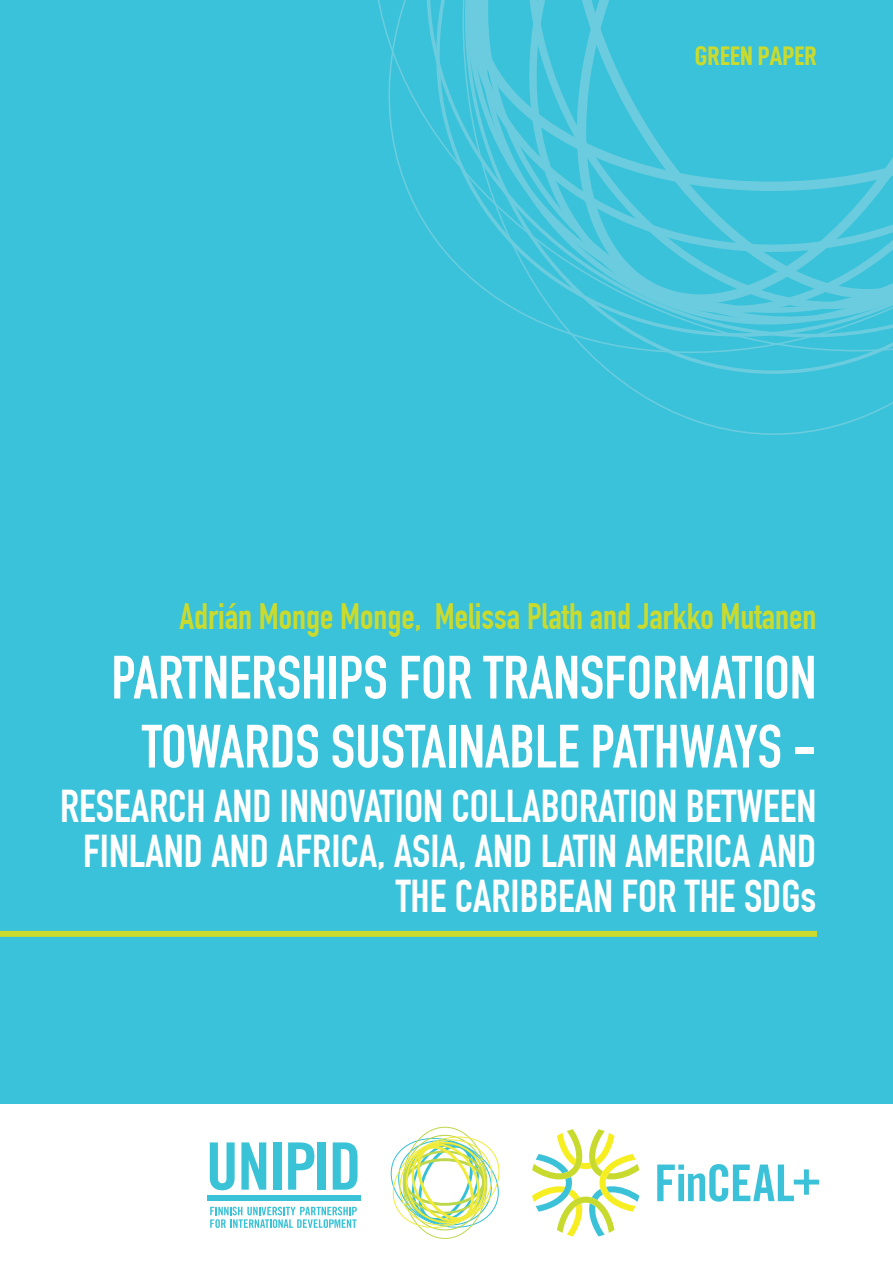
<style>
.page{position:relative;width:893px;height:1263px;background:#fff}
.page>*{position:absolute;margin:0;border:0;box-sizing:border-box;transform-origin:0 0}
.t1{font:700 60px/69px "DIN Condensed";color:#fff;text-align:center}
.t2{font:700 45px/45px "DIN Condensed";color:#fff;text-align:right}
.t3{font:700 36px "DIN Condensed";color:#cadb2d}
.t4{font:27px "D DIN Condensed Bold";color:#cadb2d}
</style>
<div class="page">
<div style="left:1px;top:0;width:892px;height:1104px;background:#39c2d9"></div>
<svg style="left:378px;top:0;width:515px;height:398px"></svg>
<svg style="left:210px;top:1142px;width:25px;height:48px"></svg>
<svg style="left:241px;top:1142px;width:25px;height:48px"></svg>
<div style="left:273px;top:1142px;width:8px;height:48px;background:#3ac2d7"></div>
<svg style="left:288px;top:1142px;width:26px;height:48px"></svg>
<div style="left:318px;top:1142px;width:8px;height:48px;background:#3ac2d7"></div>
<svg style="left:333px;top:1142px;width:25px;height:48px"></svg>
<svg style="left:210px;top:1207px;width:147px;height:21px"></svg>
<div style="left:207px;top:1195px;width:153px;height:6px;background:#3ac2d7"></div>
<svg style="left:390px;top:1130px;width:110px;height:103px"></svg>
<svg style="left:532px;top:1129px;width:107px;height:107px"></svg>
<svg style="left:657px;top:1164px;width:162px;height:38px"></svg>
<div style="left:1px;top:931px;width:816px;height:6px;background:#cadb2d"></div>
<p class="t4" style="left:695px;top:41px;width:123px">GREEN PAPER</p>
<p class="t3" style="left:179px;top:596px;width:639px">Adrián Monge Monge, Melissa Plath and Jarkko Mutanen</p>
<h1 class="t1" style="left:111px;top:643px;width:707px">PARTNERSHIPS FOR TRANSFORMATION<br>TOWARDS SUSTAINABLE PATHWAYS -</h1>
<p class="t2" style="left:60px;top:783px;width:758px">RESEARCH AND INNOVATION COLLABORATION BETWEEN<br>FINLAND AND AFRICA, ASIA, AND LATIN AMERICA AND<br>THE CARIBBEAN FOR THE SDGs</p>
</div>
